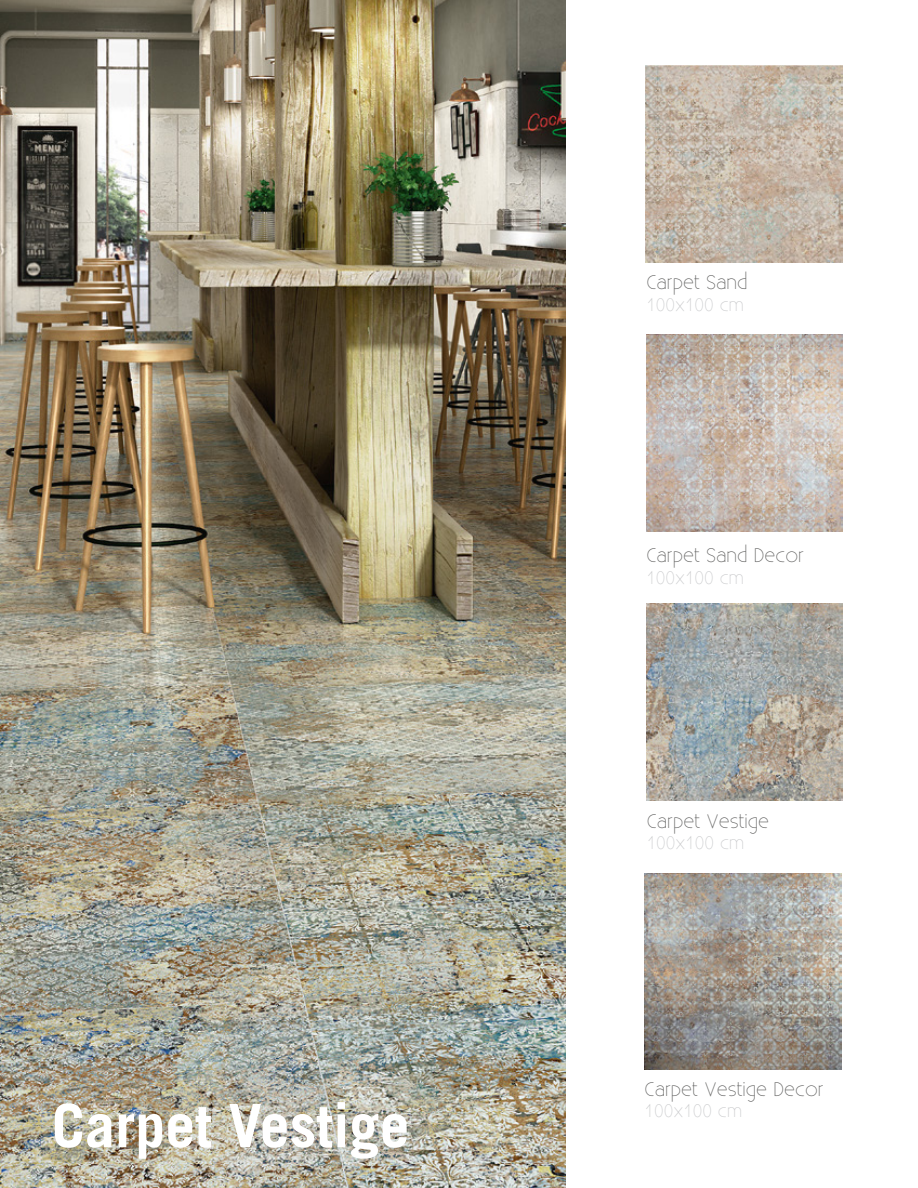
<style>
.page{position:relative;width:918px;height:1188px;background:#fff}
.page>*{position:absolute;margin:0;border:0;box-sizing:border-box;transform-origin:0 0}
.t1{font:700 60px "Trade Gothic";color:#fff}
.t2{font:300 19.5px "Existence";color:#5b5b5a}
.t3{font:300 18px "Existence";color:#c6c7c9}
</style>
<div class="page">
<img style="left:646px;top:604px;width:196px;height:196px">
<img style="left:645px;top:873px;width:196px;height:197px">
<img style="left:646px;top:66px;width:196px;height:196px">
<img style="left:646px;top:335px;width:196px;height:196px">
<img style="left:0;top:0;width:565px;height:1188px">
<h1 class="t1" style="left:52px;top:1104px;width:359px">Carpet Vestige</h1>
<p class="t2" style="left:646px;top:272px;width:103px">Carpet Sand</p>
<p class="t3" style="left:646px;top:295px;width:99px">100x100 cm</p>
<p class="t2" style="left:646px;top:545px;width:159px">Carpet Sand Decor</p>
<p class="t3" style="left:646px;top:568px;width:99px">100x100 cm</p>
<p class="t2" style="left:647px;top:810px;width:124px">Carpet Vestige</p>
<p class="t3" style="left:647px;top:833px;width:99px">100x100 cm</p>
<p class="t2" style="left:645px;top:1078px;width:181px">Carpet Vestige Decor</p>
<p class="t3" style="left:645px;top:1101px;width:99px">100x100 cm</p>
</div>
